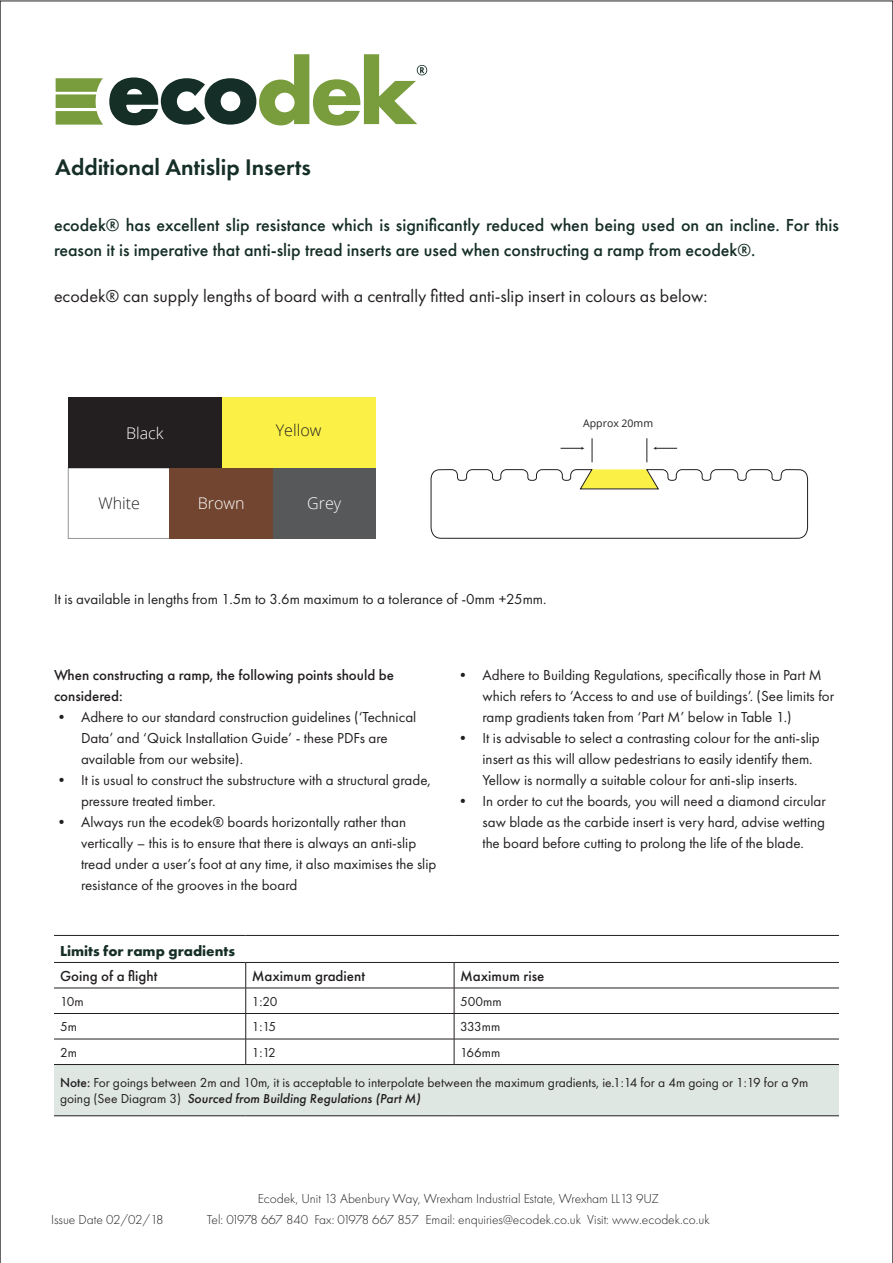
<style>
.page{position:relative;width:893px;height:1263px;background:#fff}
.page>*{position:absolute;margin:0;border:0;box-sizing:border-box;transform-origin:0 0}
.t1{font:600 23.4px "Futura PT";color:#152e27}
.t2{font:500 18px/24.6px "Futura PT";color:#152e27}
.t3{font:18px "Futura PT";color:#231f20}
.t4{font:300 16.05px "Open Sans";color:#fff}
.t5{font:300 16.05px "Open Sans";color:#231f20}
.t6{font:15px/21px "Futura PT";color:#231f20}
.t7{font:500 15px/21px "Futura PT";color:#231f20}
.t8{font:700 15px "Futura PT";color:#152e27}
.t9{font:13.5px/16.2px "Futura PT";color:#231f20}
.t10{font:300 13.5px "Futura PT";color:#231f20}
.t11{font:10.5px "Open Sans";color:#231f20}
.s1{font-weight:500}
.s2{font-weight:500;font-style:italic}
</style>
<div class="page">
<div style="left:273px;top:468px;width:102px;height:71px;background:#57585a"></div>
<div style="left:68px;top:468px;width:106px;height:71px;background:#fff;border:1px solid #939598"></div>
<svg style="left:54px;top:989px;width:785px;height:75px"></svg>
<div style="left:54px;top:1064px;width:785px;height:52px;background:#dfe7e3"></div>
<hr style="left:54px;top:962px;width:192px;height:1px;background:#231f20">
<hr style="left:246px;top:962px;width:208px;height:1px;background:#231f20">
<hr style="left:454px;top:962px;width:385px;height:1px;background:#231f20">
<hr style="left:54px;top:988px;width:192px;height:1px;background:#231f20">
<hr style="left:246px;top:988px;width:208px;height:1px;background:#231f20">
<hr style="left:454px;top:988px;width:385px;height:1px;background:#231f20">
<svg style="left:245px;top:963px;width:1px;height:101px"></svg>
<svg style="left:454px;top:963px;width:1px;height:101px"></svg>
<hr style="left:54px;top:935px;width:192px;height:1px;background:#231f20">
<hr style="left:246px;top:935px;width:208px;height:1px;background:#231f20">
<hr style="left:454px;top:935px;width:385px;height:1px;background:#231f20">
<hr style="left:54px;top:1013px;width:192px;height:1px;background:#231f20">
<hr style="left:54px;top:1039px;width:192px;height:1px;background:#231f20">
<hr style="left:54px;top:1064px;width:192px;height:1px;background:#231f20">
<hr style="left:246px;top:1064px;width:208px;height:1px;background:#231f20">
<hr style="left:454px;top:1064px;width:385px;height:1px;background:#231f20">
<hr style="left:54px;top:1115px;width:192px;height:1px;background:#231f20">
<hr style="left:246px;top:1115px;width:208px;height:1px;background:#231f20">
<hr style="left:454px;top:1115px;width:385px;height:1px;background:#231f20">
<hr style="left:246px;top:1013px;width:208px;height:1px;background:#231f20">
<hr style="left:246px;top:1039px;width:208px;height:1px;background:#231f20">
<hr style="left:454px;top:1013px;width:385px;height:1px;background:#231f20">
<hr style="left:454px;top:1039px;width:385px;height:1px;background:#231f20">
<svg style="left:430px;top:438px;width:378px;height:101px"></svg>
<div style="left:169px;top:468px;width:104px;height:71px;background:#71452f"></div>
<div style="left:68px;top:397px;width:154px;height:71px;background:#231f20"></div>
<div style="left:222px;top:397px;width:153px;height:71px;background:#fbf146"></div>
<svg style="left:56px;top:78px;width:47px;height:47px"></svg>
<svg style="left:109px;top:54px;width:318px;height:72px"></svg>
<p class="t1" style="left:55px;top:153px;width:257px">Additional Antislip Inserts</p>
<p class="t2" style="left:54px;top:213px;width:786px">ecodek® has excellent slip resistance which is significantly reduced when being used on an incline. For this reason it is imperative that anti-slip tread inserts are used when constructing a ramp from ecodek®.</p>
<p class="t3" style="left:54px;top:285px;width:655px">ecodek® can supply lengths of board with a centrally fitted anti-slip insert in colours as below:</p>
<p class="t4" style="left:126px;top:422px;width:39px">Black</p>
<p class="t5" style="left:276px;top:419px;width:47px">Yellow</p>
<p class="t5" style="left:98px;top:492px;width:43px">White</p>
<p class="t4" style="left:307px;top:492px;width:36px">Grey</p>
<p class="t4" style="left:198px;top:492px;width:48px">Brown</p>
<p class="t6" style="left:54px;top:588px;width:494px">It is available in lengths from 1.5m to 3.6m maximum to a tolerance of -0mm +25mm.</p>
<p class="t11" style="left:583px;top:416px;width:71px">Approx 20mm</p>
<p class="t7" style="left:54px;top:664px;width:342px">When constructing a ramp, the following points should be considered:</p>
<p class="t6" style="left:81px;top:706px;width:337px;text-indent:-27px">• Adhere to our standard construction guidelines (‘Technical<br>Data’ and ‘Quick Installation Guide’ - these PDFs are available from our website).</p>
<p class="t6" style="left:81px;top:769px;width:351px;text-indent:-27px">• It is usual to construct the substructure with a structural grade, pressure treated timber.</p>
<p class="t6" style="left:81px;top:811px;width:357px;text-indent:-27px">• Always run the ecodek® boards horizontally rather than vertically – this is to ensure that there is always an anti-slip tread under a user’s foot at any time, it also maximises the slip resistance of the grooves in the board</p>
<p class="t6" style="left:482px;top:664px;width:353px;text-indent:-27px">• Adhere to Building Regulations, specifically those in Part M which refers to ‘Access to and use of buildings’. (See limits for ramp gradients taken from ‘Part M’ below in Table 1.)</p>
<p class="t6" style="left:482px;top:727px;width:339px;text-indent:-27px">• It is advisable to select a contrasting colour for the anti-slip insert as this will allow pedestrians to easily identify them.<br>Yellow is normally a suitable colour for anti-slip inserts.</p>
<p class="t6" style="left:482px;top:790px;width:345px;text-align:justify;text-indent:-27px">• In order to cut the boards, you will need a diamond circular saw blade as the carbide insert is very hard, advise wetting the board before cutting to prolong the life of the blade.</p>
<p class="t8" style="left:60px;top:942px;width:177px">Limits for ramp gradients</p>
<p class="t7" style="left:60px;top:965px;width:99px">Going of a flight</p>
<p class="t7" style="left:252px;top:965px;width:115px">Maximum gradient</p>
<p class="t7" style="left:460px;top:965px;width:86px">Maximum rise</p>
<p class="t9" style="left:60px;top:993px;width:25px">10m</p>
<p class="t9" style="left:252px;top:993px;width:27px">1:20</p>
<p class="t9" style="left:460px;top:993px;width:43px">500mm</p>
<p class="t9" style="left:60px;top:1019px;width:18px">5m</p>
<p class="t9" style="left:252px;top:1019px;width:26px">1:15</p>
<p class="t9" style="left:460px;top:1019px;width:42px">333mm</p>
<p class="t9" style="left:60px;top:1044px;width:18px">2m</p>
<p class="t9" style="left:252px;top:1044px;width:26px">1:12</p>
<p class="t9" style="left:460px;top:1044px;width:42px">166mm</p>
<p class="t9" style="left:60px;top:1074px;width:750px"><span class="s1">Note:</span> For goings between 2m and 10m, it is acceptable to interpolate between the maximum gradients, ie.1:14 for a 4m going or 1:19 for a 9m going (See Diagram 3) <span class="s2">Sourced from Building Regulations (Part M)</span></p>
<p class="t10" style="left:258px;top:1191px;width:403px">Ecodek, Unit 13 Abenbury Way, Wrexham Industrial Estate, Wrexham LL13 9UZ</p>
<p class="t10" style="left:51px;top:1212px;width:114px">Issue Date 02/02/18</p>
<p class="t10" style="left:207px;top:1212px;width:504px">Tel: 01978 667 840 Fax: 01978 667 857 Email: enquiries@ecodek.co.uk Visit: www.ecodek.co.uk</p>
</div>
